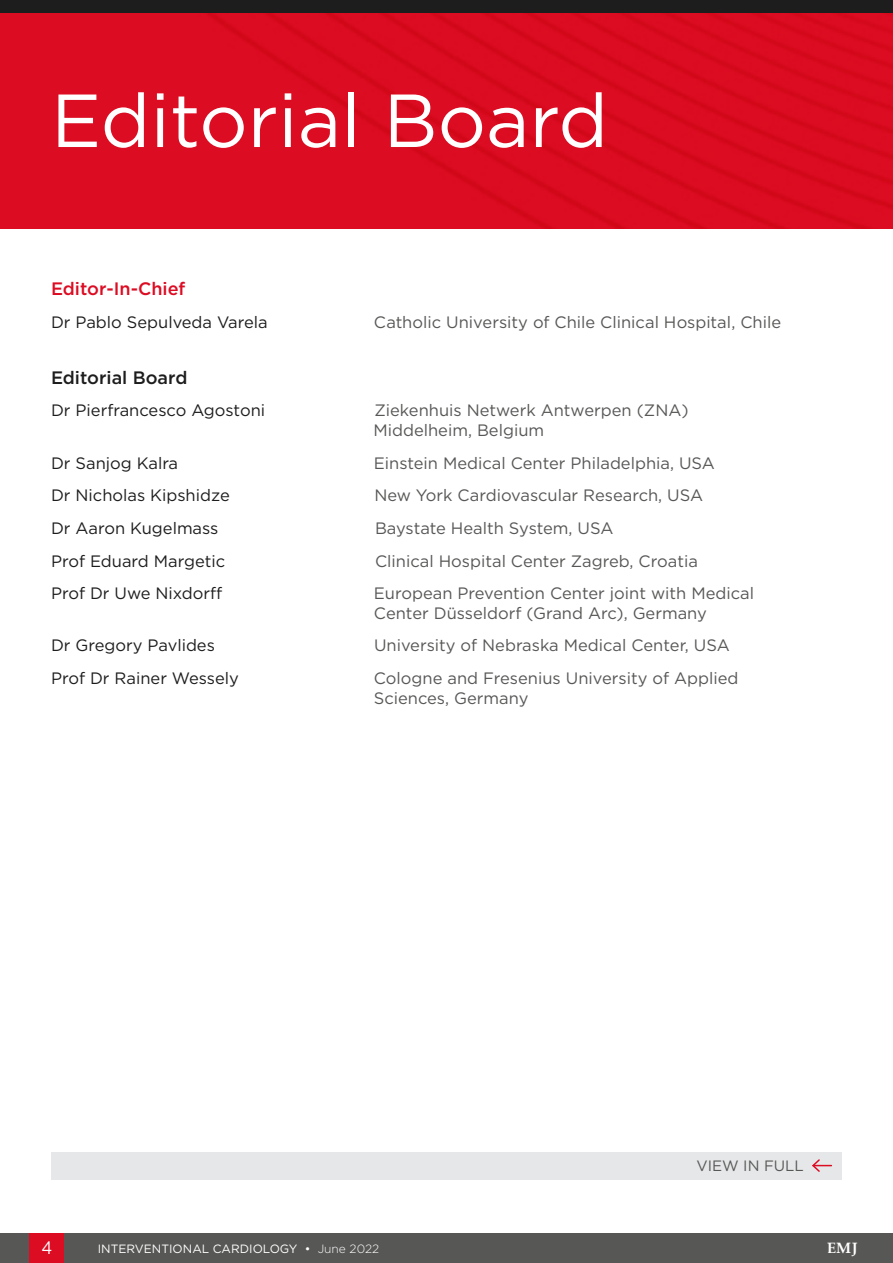
<style>
.page{position:relative;width:893px;height:1263px;background:#fff}
.page>*{position:absolute;margin:0;border:0;box-sizing:border-box;transform-origin:0 0}
.t1{font:75px "Gotham";color:#fff}
.Editor-in-Chief_Titl{font:500 18px "Gotham";color:#dc0c23}
.Editor-in-Chief_Auth{font:500 18px "Gotham";color:#1d1d1d}
.t2{font:18px "Gotham";color:#fff;scale:.9 1}
.Editorial_Board_Auth{font:16.5px/19.8px "Gotham";color:#575756}
.Editorial_Board_Auth-2{font:16.5px "Gotham";color:#1d1d1d}
.Editor-in-Chief_Auth-2{font:16.5px "Gotham";color:#575756}
.Editor-in-Chief_Auth-3{font:16.5px "Gotham";color:#1d1d1d}
.t3{font:15px "Gotham";color:#575756}
.t4{font:700 15px "Palatino Linotype";color:#fff}
.t5{font:12px "Gotham";color:#fff}
.s1{font-weight:300}
</style>
<div class="page">
<div style="left:0;top:1233px;width:893px;height:30px;background:#575756"></div>
<div style="left:30px;top:1233px;width:34px;height:30px;background:#dc0c23"></div>
<div style="left:0;top:13px;width:893px;height:216px;background:#dc0c22"></div>
<div style="left:0;top:0;width:893px;height:13px;background:#1d1d1d"></div>
<div style="left:51px;top:1152px;width:791px;height:27px;background:#e6e7e8"></div>
<svg style="left:812px;top:1159px;width:19px;height:13px"></svg>
<p class="t1" style="left:51px;top:72px;width:559px">Editorial Board</p>
<p class="Editor-in-Chief_Titl" style="left:51px;top:277px;width:136px">Editor-In-Chief</p>
<p class="Editor-in-Chief_Auth-3" style="left:51px;top:312px;width:218px">Dr Pablo Sepulveda Varela</p>
<p class="Editor-in-Chief_Auth-2" style="left:374px;top:312px;width:409px">Catholic University of Chile Clinical Hospital, Chile</p>
<p class="Editor-in-Chief_Auth" style="left:51px;top:366px;width:138px">Editorial Board</p>
<p class="Editorial_Board_Auth-2" style="left:51px;top:400px;width:216px">Dr Pierfrancesco Agostoni</p>
<p class="Editorial_Board_Auth" style="left:373px;top:400px;width:317px">Ziekenhuis Netwerk Antwerpen (ZNA)<br>Middelheim, Belgium</p>
<p class="Editorial_Board_Auth-2" style="left:51px;top:452px;width:129px">Dr Sanjog Kalra</p>
<p class="Editorial_Board_Auth" style="left:374px;top:453px;width:343px">Einstein Medical Center Philadelphia, USA</p>
<p class="Editorial_Board_Auth-2" style="left:51px;top:485px;width:180px">Dr Nicholas Kipshidze</p>
<p class="Editorial_Board_Auth" style="left:374px;top:485px;width:330px">New York Cardiovascular Research, USA</p>
<p class="Editorial_Board_Auth-2" style="left:51px;top:517px;width:169px">Dr Aaron Kugelmass</p>
<p class="Editorial_Board_Auth" style="left:375px;top:518px;width:240px">Baystate Health System, USA</p>
<p class="Editorial_Board_Auth-2" style="left:51px;top:550px;width:176px">Prof Eduard Margetic</p>
<p class="Editorial_Board_Auth" style="left:375px;top:550px;width:324px">Clinical Hospital Center Zagreb, Croatia</p>
<p class="Editorial_Board_Auth-2" style="left:51px;top:583px;width:173px">Prof Dr Uwe Nixdorff</p>
<p class="Editorial_Board_Auth" style="left:374px;top:583px;width:382px">European Prevention Center joint with Medical<br>Center Düsseldorf (Grand Arc), Germany</p>
<p class="Editorial_Board_Auth-2" style="left:51px;top:635px;width:165px">Dr Gregory Pavlides</p>
<p class="Editorial_Board_Auth" style="left:374px;top:635px;width:357px">University of Nebraska Medical Center, USA</p>
<p class="Editorial_Board_Auth-2" style="left:51px;top:668px;width:190px">Prof Dr Rainer Wessely</p>
<p class="Editorial_Board_Auth" style="left:374px;top:668px;width:366px">Cologne and Fresenius University of Applied<br>Sciences, Germany</p>
<p class="t3" style="left:696px;top:1156px;width:109px">VIEW IN FULL</p>
<p class="t2" style="left:41px;top:1236px;width:14px">4</p>
<p class="t5" style="left:98px;top:1241px;width:283px">INTERVENTIONAL CARDIOLOGY • <span class="s1">June 2022</span></p>
<p class="t4" style="left:827px;top:1238px;width:32px">EMJ</p>
</div>
